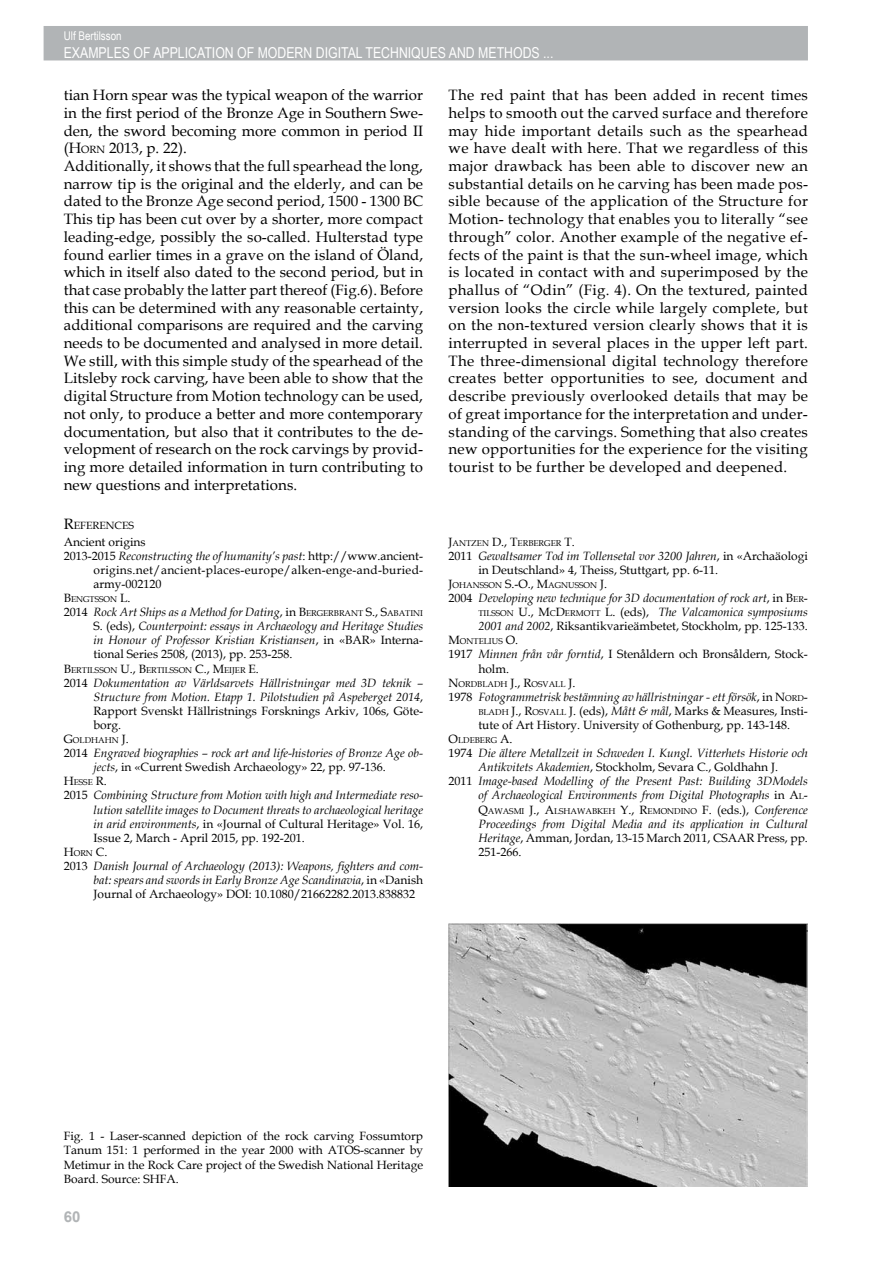
<style>
.page{position:relative;width:893px;height:1263px;background:#fff}
.page>*{position:absolute;margin:0;border:0;box-sizing:border-box;transform-origin:0 0}
.t1{font:15px/17.7px "Book Antiqua";letter-spacing:.005em;color:#000}
.t2{font:15px "Arial Narrow";color:#fff}
.t3{font:700 15px "Arial";color:#b1b4b6}
.t4{font:italic 12px/14.1px "Book Antiqua";color:#000;text-align:justify}
.t5{font:12px/14.1px "Book Antiqua";color:#000}
.t6{font:12px "Book Antiqua";letter-spacing:.025em;color:#000}
.t7{font:12px "Arial Narrow";color:#fff}
.t8{font:12px "Book Antiqua";color:#000}
.t9{font:10.5px "Book Antiqua";color:#000}
.t10{font:8.4px "Book Antiqua";color:#000}
.s1{font-style:inherit}
.s2{font-size:10.5px}
.s3{font-size:15px}
.s4{font-size:12px}
.s5{font-style:italic}
.s6{font-style:normal}
.s7{font-style:normal;font-size:8.4px}
.s8{font-size:8.4px}
.s9{font-style:italic;font-size:12px}
</style>
<div class="page">
<div style="left:44px;top:26px;width:764px;height:34px;background:#b1b4b6"></div>
<img style="left:449px;top:923px;width:359px;height:263px">
<p class="t7" style="left:64px;top:27px;width:59px">Ulf Bertilsson</p>
<p class="t2" style="left:64px;top:41px;width:491px">EXAMPLES OF APPLICATION OF MODERN DIGITAL TECHNIQUES AND METHODS ...</p>
<p class="t1" style="left:64px;top:86px;width:361px">tian Horn spear was the typical weapon of the warrior in the first period of the Bronze Age in Southern Swe&shy;den, the sword becoming more common in period II (<span class="s1">H</span><span class="s2">ORN</span> 2013, p. 22).<br>Additionally, it shows that the full spearhead the long, narrow tip is the original and the elderly, and can be dated to the Bronze Age second period, 1500 - 1300 BC This tip has been cut over by a shorter, more compact leading-edge, possibly the so-called. Hulterstad type found earlier times in a grave on the island of Öland, which in itself also dated to the second period, but in that case probably the latter part thereof (Fig.6). Before this can be determined with any reasonable certainty, additional comparisons are required and the carving needs to be documented and analysed in more detail.<br>We still, with this simple study of the spearhead of the Litsleby rock carving, have been able to show that the digital Structure from Motion technology can be used, not only, to produce a better and more contemporary documentation, but also that it contributes to the de&shy;velopment of research on the rock carvings by provid&shy;ing more detailed information in turn contributing to new questions and interpretations.</p>
<p class="t1" style="left:449px;top:86px;width:361px;text-align:justify">The red paint that has been added in recent times helps to smooth out the carved surface and therefore may hide important details such as the spearhead we have dealt with here. That we regardless of this major drawback has been able to discover new an substantial details on he carving has been made pos&shy;sible because of the application of the Structure for Motion- technology that enables you to literally “see through” color. Another example of the negative ef&shy;fects of the paint is that the sun-wheel image, which is located in contact with and superimposed by the phallus of “Odin” (Fig. 4). On the textured, painted version looks the circle while largely complete, but on the non-textured version clearly shows that it is interrupted in several places in the upper left part.<br>The three-dimensional digital technology therefore creates better opportunities to see, document and describe previously overlooked details that may be of great importance for the interpretation and under&shy;standing of the carvings. Something that also creates new opportunities for the experience for the visiting tourist to be further be developed and deepened.</p>
<p class="t9" style="left:64px;top:518px;width:72px"><span class="s3">R</span>EFERENCES</p>
<p class="t10" style="left:449px;top:537px;width:128px"><span class="s4">J</span>ANTZEN <span class="s4">D., T</span>ERBERGER <span class="s4">T.</span></p>
<p class="t5" style="left:478px;top:548px;width:331px;text-indent:-30px">2011 <span class="s5">Gewaltsamer Tod im Tollensetal vor 3200 Jahren</span>, in «Archaäologi in Deutschland» 4, Theiss, Stuttgart, pp. 6-11.</p>
<p class="t10" style="left:449px;top:579px;width:160px"><span class="s4">J</span>OHANSSON <span class="s4">S.-O., M</span>AGNUSSON <span class="s4">J.</span></p>
<p class="t4" style="left:478px;top:590px;width:331px;text-indent:-30px"><span class="s6">2004</span> Developing new technique for 3D documentation of rock art<span class="s6">, in</span> <span class="s6">B</span><span class="s7">ER</span><span class="s6">-</span><span class="s7">TILSSON</span> <span class="s6">U.,</span> <span class="s6">M</span><span class="s7">C</span><span class="s6">D</span><span class="s7">ERMOTT</span> <span class="s6">L. (eds),</span> The Valcamonica symposiums 2001 and 2002<span class="s6">, Riksantikvarieämbetet, Stockholm, pp. 125-133.</span></p>
<p class="t10" style="left:449px;top:636px;width:71px"><span class="s4">M</span>ONTELIUS <span class="s4">O.</span></p>
<p class="t5" style="left:478px;top:647px;width:331px;text-indent:-30px">1917 <span class="s5">Minnen från vår forntid</span>, I Stenåldern och Bronsåldern, Stock&shy;holm.</p>
<p class="t10" style="left:449px;top:678px;width:128px"><span class="s4">N</span>ORDBLADH <span class="s4">J., R</span>OSVALL <span class="s4">J.</span></p>
<p class="t5" style="left:478px;top:689px;width:331px;text-align:justify;text-indent:-30px">1978 <span class="s5">Fotogrammetrisk bestämning av hällristningar - ett försök</span>, in <span class="s1">N</span><span class="s8">ORD</span><span class="s1">-</span><span class="s8">BLADH</span> <span class="s1">J., R</span><span class="s8">OSVALL</span> <span class="s1">J.</span> (eds), <span class="s5">Mått &amp; mål</span>, Marks &amp; Measures, Insti&shy;tute of Art History. University of Gothenburg, pp. 143-148.</p>
<p class="t10" style="left:449px;top:734px;width:65px"><span class="s4">O</span>LDEBERG <span class="s4">A.</span></p>
<p class="t4" style="left:449px;top:746px;width:361px"><span class="s6">1974</span> Die ältere Metallzeit in Schweden I. Kungl. Vitterhets Historie och</p>
<p class="t5" style="left:478px;top:760px;width:301px"><span class="s5">Antikvitets Akademien</span>, Stockholm, Sevara C., Goldhahn J.</p>
<p class="t4" style="left:449px;top:774px;width:361px"><span class="s6">2011</span> Image-based Modelling of the Present Past: Building 3DModels</p>
<p class="t4" style="left:478px;top:788px;width:331px">of Archaeological Environments from Digital Photographs <span class="s6">in</span> <span class="s6">A</span><span class="s7">L</span><span class="s6">-</span></p>
<p class="t10" style="left:478px;top:805px;width:331px"><span class="s4">Q</span>AWASMI <span class="s4">J., A</span>LSHAWABKEH <span class="s4">Y., R</span>EMONDINO <span class="s4">F</span><span class="s4">. (eds.),</span> <span class="s9">Conference</span></p>
<p class="t4" style="left:478px;top:816px;width:331px">Proceedings from Digital Media and its application in Cultural Heritage<span class="s6">, Amman, Jordan, 13-15 March 2011, CSAAR Press, pp.<br>251-266.</span></p>
<p class="t5" style="left:64px;top:534px;width:83px">Ancient origins</p>
<p class="t4" style="left:64px;top:548px;width:361px"><span class="s6">2013-2015</span> Reconstructing the of humanity’s past<span class="s6">: http://www.ancient-</span></p>
<p class="t6" style="left:94px;top:561px;width:331px">origins.net/ancient-places-europe/alken-enge-and-buried-</p>
<p class="t5" style="left:94px;top:576px;width:70px">army-002120</p>
<p class="t10" style="left:64px;top:593px;width:68px"><span class="s4">B</span>ENGTSSON <span class="s4">L.</span></p>
<p class="t4" style="left:94px;top:605px;width:331px;text-indent:-30px"><span class="s6">2014</span> Rock Art Ships as a Method for Dating<span class="s6">, in</span> <span class="s6">B</span><span class="s7">ERGERBRANT</span> <span class="s6">S., S</span><span class="s7">ABATINI </span><span class="s6">S.</span> <span class="s6">(eds),</span> Counterpoint: essays in Archaeology and Heritage Studies in Honour of Professor Kristian Kristiansen<span class="s6">, in «BAR» Interna&shy;tional Series 2508, (2013), pp. 253-258.</span></p>
<p class="t10" style="left:64px;top:664px;width:197px"><span class="s4">B</span>ERTILSSON <span class="s4">U., B</span>ERTILSSON <span class="s4">C., M</span>EIJER <span class="s4">E.</span></p>
<p class="t4" style="left:94px;top:675px;width:331px;text-indent:-30px"><span class="s6">2014</span> Dokumentation av Världsarvets Hällristningar med 3D teknik – Structure from Motion. Etapp 1. Pilotstudien på Aspeberget 2014<span class="s6">, Rapport Svenskt Hällristnings Forsknings Arkiv, 106s, Göte&shy;borg.</span></p>
<p class="t10" style="left:64px;top:734px;width:66px"><span class="s4">G</span>OLDHAHN <span class="s4">J.</span></p>
<p class="t4" style="left:94px;top:746px;width:331px;text-indent:-30px"><span class="s6">2014</span> Engraved biographies – rock art and life-histories of Bronze Age ob&shy;jects<span class="s6">, in «Current Swedish Archaeology» 22, pp. 97-136.</span></p>
<p class="t10" style="left:64px;top:777px;width:45px"><span class="s4">H</span>ESSE <span class="s4">R.</span></p>
<p class="t4" style="left:64px;top:788px;width:361px"><span class="s6">2015</span> Combining Structure from Motion with high and Intermediate reso-</p>
<p class="t4" style="left:94px;top:802px;width:331px">lution satellite images to Document threats to archaeological heritage</p>
<p class="t5" style="left:94px;top:816px;width:331px"><span class="s5">in arid environments</span>, in «Journal of Cultural Heritage» Vol. 16,</p>
<p class="t5" style="left:94px;top:830px;width:213px">Issue 2, March - April 2015, pp. 192-201.</p>
<p class="t8" style="left:64px;top:843px;width:45px">H<span class="s8">ORN</span> C.</p>
<p class="t4" style="left:64px;top:858px;width:361px"><span class="s6">2013</span> Danish Journal of Archaeology (2013): Weapons, fighters and com-</p>
<p class="t4" style="left:94px;top:872px;width:331px">bat: spears and swords in Early Bronze Age Scandinavia<span class="s6">, in «Danish</span></p>
<p class="t5" style="left:94px;top:887px;width:323px">Journal of Archaeology» DOI: 10.1080/21662282.2013.838832</p>
<p class="t5" style="left:64px;top:1128px;width:361px;text-align:justify">Fig. 1 - Laser-scanned depiction of the rock carving Fossumtorp Tanum 151: 1 performed in the year 2000 with ATOS-scanner by Metimur in the Rock Care project of the Swedish National Heritage Board. Source: SHFA.</p>
<p class="t3" style="left:64px;top:1206px;width:18px">60</p>
</div>
